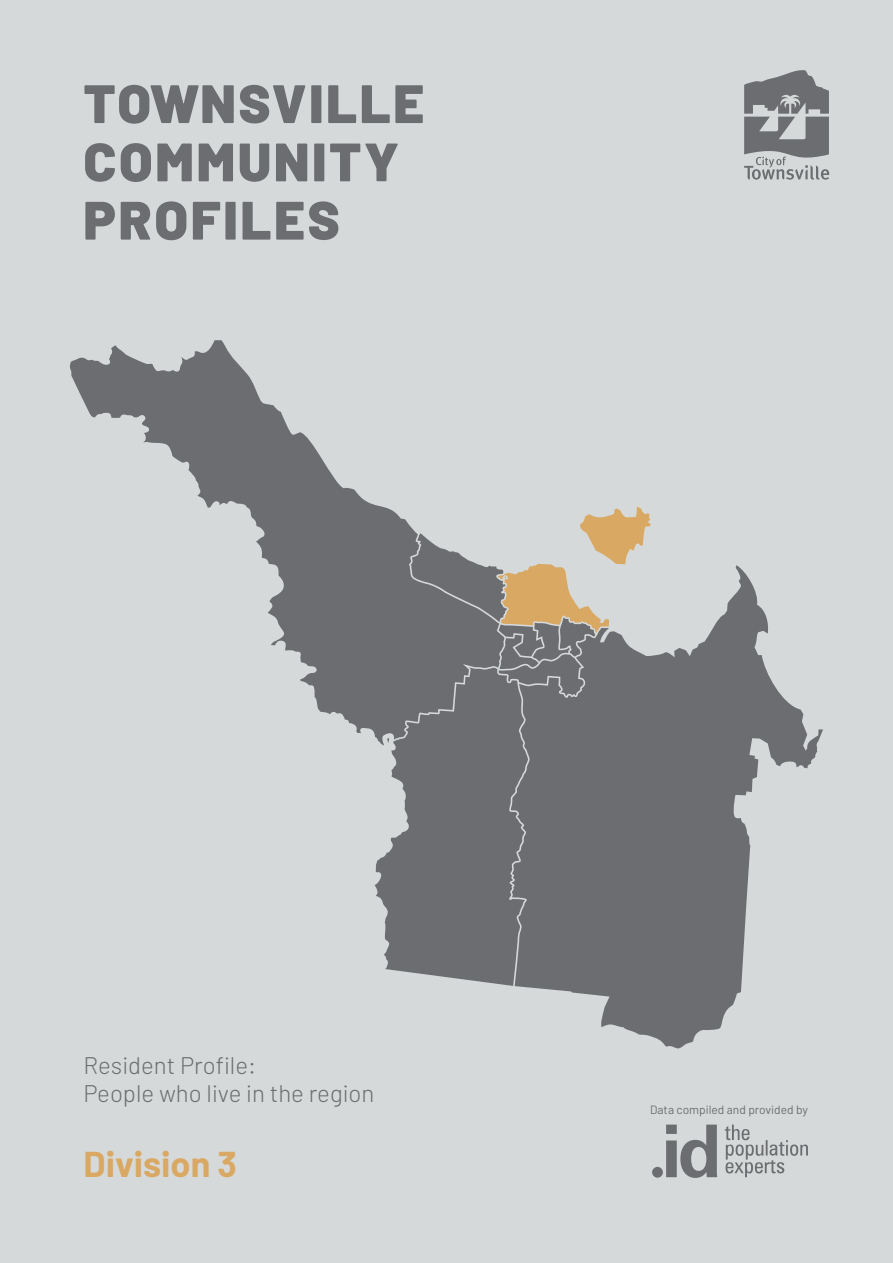
<style>
.page{position:relative;width:893px;height:1263px;background:#d6d9da}
.page>*{position:absolute;margin:0;border:0;box-sizing:border-box;transform-origin:0 0}
.Section_Heading{font:900 54px/58.2px "Barlow";letter-spacing:.05em;color:#6c6d70}
.Heading_1{font:700 36px "Barlow";color:#d9a863}
.Heading_1-2{font:300 24px/28.8px "Barlow";color:#6c6d70}
.t1{font:12px "Barlow";color:#6c6d70}
</style>
<div class="page">
<svg style="left:744px;top:70px;width:85px;height:110px"></svg>
<svg style="left:666px;top:1124px;width:51px;height:54px"></svg>
<div style="left:652px;top:1167px;width:11px;height:11px;background:#6c6d70;border-radius:50%"></div>
<svg style="left:725px;top:1124px;width:83px;height:53px"></svg>
<svg style="left:70px;top:340px;width:341px;height:396px"></svg>
<svg style="left:515px;top:565px;width:308px;height:484px;fill:#6c6d70"></svg>
<svg style="left:411px;top:506px;width:240px;height:190px"></svg>
<svg style="left:375px;top:667px;width:153px;height:319px;background:#797a7d"></svg>
<p class="Section_Heading" style="left:83px;top:75px;width:342px">TOWNSVILLE<br>COMMUNITY<br>PROFILES</p>
<p class="Heading_1-2" style="left:83px;top:1050px;width:292px">Resident Profile:<br>People who live in the region</p>
<p class="Heading_1" style="left:83px;top:1142px;width:155px">Division 3</p>
<p class="t1" style="left:650px;top:1102px;width:159px">Data compiled and provided by</p>
</div>
